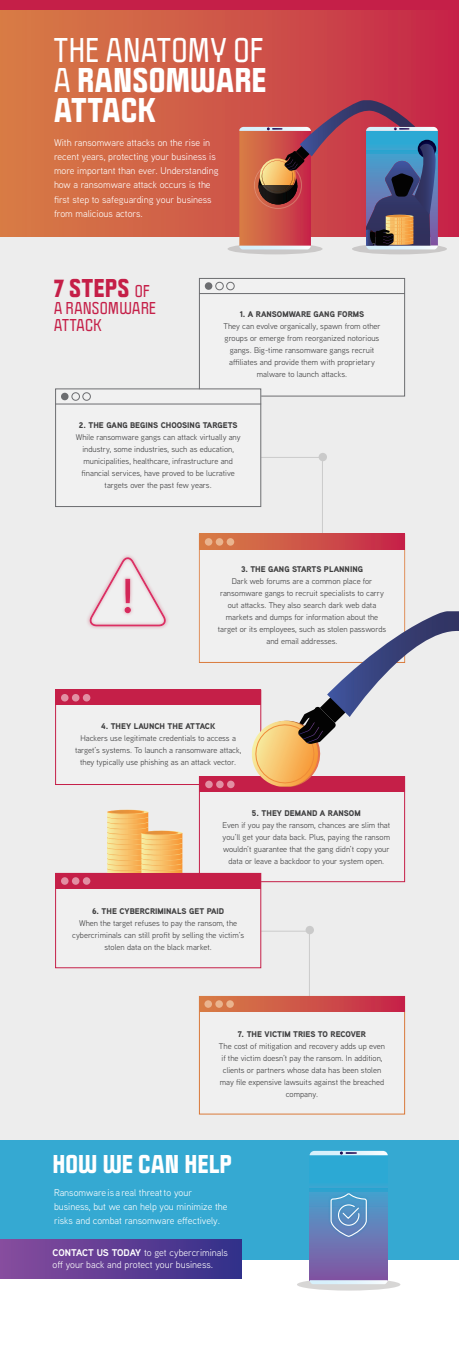
<style>
.page{position:relative;width:459px;height:1350px;background:#fff}
.page>*{position:absolute;margin:0;border:0;box-sizing:border-box;transform-origin:0 0}
.t1{font:900 30px/30px "Politica";letter-spacing:.005em;color:#fff;text-align:justify}
.t2{font:900 22.5px "Politica";letter-spacing:.005em;color:#fff}
.t3{font:900 22.5px "Politica";letter-spacing:.02em;color:#c51f48}
.t4{font:700 15px/17.2px "Politica";letter-spacing:.01em;color:#c51f48}
.t5{font:9.75px/14.2px "Aaux Next";color:#fff}
.t6{font:8.25px/12px "Aaux Next";color:#3e3e3f;text-align:center}
.t7{font:900 8.25px "Aaux Next";color:#3e3e3f}
.s1{font-weight:700}
.s2{font-weight:700;font-size:15px}
</style>
<div class="page">
<div style="left:0;top:228px;width:459px;height:913px;background:#ededed"></div>
<div style="left:0;top:7px;width:459px;height:229px;background:linear-gradient(to right,#d78046,#c62749)"></div>
<div style="left:0;top:0;width:459px;height:10px;background:#c51f48"></div>
<svg style="left:260px;top:930px;width:50px;height:66px"></svg>
<div style="left:306px;top:926px;width:8px;height:8px;background:#cacaca;border-radius:50%"></div>
<div style="left:199px;top:544px;width:206px;height:118px;background:linear-gradient(to right,#f0f0f0,#f0f0f0)"></div>
<svg style="left:260px;top:457px;width:63px;height:77px"></svg>
<div style="left:319px;top:453px;width:8px;height:8px;background:#cacaca;border-radius:50%"></div>
<svg style="left:199px;top:534px;width:206px;height:15px;background:#ce5147"></svg>
<div style="left:205px;top:538px;width:7px;height:8px;background:#eab48e;border-radius:50%"></div>
<div style="left:0;top:1140px;width:459px;height:119px;background:#35a9d2"></div>
<div style="left:216px;top:538px;width:7px;height:8px;background:#eab48e;border-radius:50%"></div>
<div style="left:227px;top:538px;width:7px;height:8px;background:#eab48e;border-radius:50%"></div>
<div style="left:56px;top:389px;width:205px;height:118px;background:#f1f1f1"></div>
<svg style="left:199px;top:278px;width:206px;height:119px"></svg>
<hr style="left:199px;top:293px;width:206px;height:1px;background:#6c6d70">
<div style="left:205px;top:282px;width:7px;height:8px;background:#6c6d70;border-radius:50%"></div>
<div style="left:215px;top:282px;width:9px;height:8px;border:1px solid #6c6d70;border-radius:50%"></div>
<div style="left:226px;top:282px;width:9px;height:8px;border:1px solid #6c6d70;border-radius:50%"></div>
<div style="left:55px;top:389px;width:206px;height:118px;border:1px solid #6c6d70"></div>
<hr style="left:55px;top:404px;width:206px;height:1px;background:#6c6d70">
<div style="left:61px;top:393px;width:8px;height:7px;background:#6c6d70;border-radius:50%"></div>
<div style="left:72px;top:392px;width:8px;height:9px;border:1px solid #6c6d70;border-radius:50%"></div>
<div style="left:82px;top:392px;width:9px;height:9px;border:1px solid #6c6d70;border-radius:50%"></div>
<div style="left:55px;top:873px;width:206px;height:95px;border:1px solid #c51f48"></div>
<div style="left:199px;top:996px;width:206px;height:118px;border:1px solid #d9793a"></div>
<div style="left:0;top:1240px;width:241px;height:38px;background:linear-gradient(to right,#894c9e,#322f8a)"></div>
<svg style="left:199px;top:996px;width:205px;height:15px;background:#ce5147"></svg>
<div style="left:204px;top:1000px;width:8px;height:8px;background:#eab48e;border-radius:50%"></div>
<div style="left:215px;top:1000px;width:8px;height:8px;background:#eab48e;border-radius:50%"></div>
<div style="left:226px;top:1000px;width:8px;height:8px;background:#eab48e;border-radius:50%"></div>
<div style="left:297px;top:1279px;width:103px;height:12px;background:#d7d6d5;border-radius:50%"></div>
<div style="left:56px;top:873px;width:205px;height:15px;background:#c51f48"></div>
<svg style="left:61px;top:877px;width:8px;height:8px"></svg>
<div style="left:72px;top:877px;width:7px;height:8px;background:#e28fa3;border-radius:50%"></div>
<div style="left:83px;top:877px;width:7px;height:8px;background:#e28fa3;border-radius:50%"></div>
<svg style="left:352px;top:243px;width:95px;height:11px"></svg>
<svg style="left:228px;top:243px;width:95px;height:11px"></svg>
<svg style="left:239px;top:100px;width:199px;height:149px;background:#9d5a65"></svg>
<svg style="left:310px;top:1155px;width:78px;height:125px"></svg>
<svg style="left:310px;top:1280px;width:78px;height:4px"></svg>
<svg style="left:310px;top:1151px;width:78px;height:4px"></svg>
<div style="left:328px;top:1190px;width:42px;height:50px;background:#008bbf;opacity:.5"></div>
<svg style="left:330px;top:1192px;width:37px;height:46px;background:#6a9bc9"></svg>
<svg style="left:55px;top:557px;width:404px;height:325px"></svg>
<div style="left:89px;top:556px;width:78px;height:71px;background:#c51f48;opacity:.75"></div>
<p class="t1" style="left:54px;top:34px;width:214px"><span class="s1">THE ANATOMY OF A</span> RANSOMWARE ATTACK</p>
<p class="t5" style="left:54px;top:135px;width:166px">With ransomware attacks on the rise in recent years, protecting your business is more important than ever. Understanding how a ransomware attack occurs is the first step to safeguarding your business from malicious actors.</p>
<p class="t3" style="left:54px;top:271px;width:97px">7 STEPS <span class="s2">OF</span></p>
<p class="t4" style="left:54px;top:299px;width:104px">A RANSOMWARE<br>ATTACK</p>
<p class="t7" style="left:240px;top:308px;width:126px">1. A RANSOMWARE GANG FORMS</p>
<p class="t6" style="left:223px;top:320px;width:159px">They can evolve organically, spawn from other groups or emerge from reorganized notorious gangs. Big-time ransomware gangs recruit affiliates and provide them with proprietary malware to launch attacks.</p>
<p class="t7" style="left:79px;top:420px;width:160px">2. THE GANG BEGINS CHOOSING TARGETS</p>
<p class="t6" style="left:76px;top:431px;width:166px">While ransomware gangs can attack virtually any industry, some industries, such as education, municipalities, healthcare, infrastructure and financial services, have proved to be lucrative targets over the past few years.</p>
<p class="t7" style="left:241px;top:564px;width:123px">3. THE GANG STARTS PLANNING</p>
<p class="t6" style="left:218px;top:575px;width:170px">Dark web forums are a common place for ransomware gangs to recruit specialists to carry out attacks. They also search dark web data markets and dumps for information about the target or its employees, such as stolen passwords and email addresses.</p>
<p class="t7" style="left:101px;top:721px;width:116px">4. THEY LAUNCH THE ATTACK</p>
<p class="t6" style="left:75px;top:732px;width:168px">Hackers use legitimate credentials to access a target’s systems. To launch a ransomware attack, they typically use phishing as an attack vector.</p>
<p class="t7" style="left:252px;top:807px;width:110px">5. THEY DEMAND A RANSOM</p>
<p class="t6" style="left:222px;top:819px;width:169px">Even if you pay the ransom, chances are slim that you’ll get your data back. Plus, paying the ransom wouldn’t guarantee that the gang didn’t copy your data or leave a backdoor to your system open.</p>
<p class="t7" style="left:92px;top:905px;width:134px">6. THE CYBERCRIMINALS GET PAID</p>
<p class="t6" style="left:72px;top:917px;width:174px">When the target refuses to pay the ransom, the cybercriminals can still profit by selling the victim’s stolen data on the black market.</p>
<p class="t7" style="left:238px;top:1028px;width:130px">7. THE VICTIM TRIES TO RECOVER</p>
<p class="t6" style="left:219px;top:1040px;width:168px">The cost of mitigation and recovery adds up even if the victim doesn’t pay the ransom. In addition, clients or partners whose data has been stolen may file expensive lawsuits against the breached company.</p>
<p class="t2" style="left:53px;top:1147px;width:181px">HOW WE CAN HELP</p>
<p class="t5" style="left:54px;top:1185px;width:175px">Ransomware is a real threat to your business, but we can help you minimize the risks and combat ransomware effectively.</p>
<p class="t5" style="left:52px;top:1247px;width:177px;line-height:12px"><span class="s1">CONTACT US TODAY</span> to get cybercriminals off your back and protect your business.</p>
</div>
